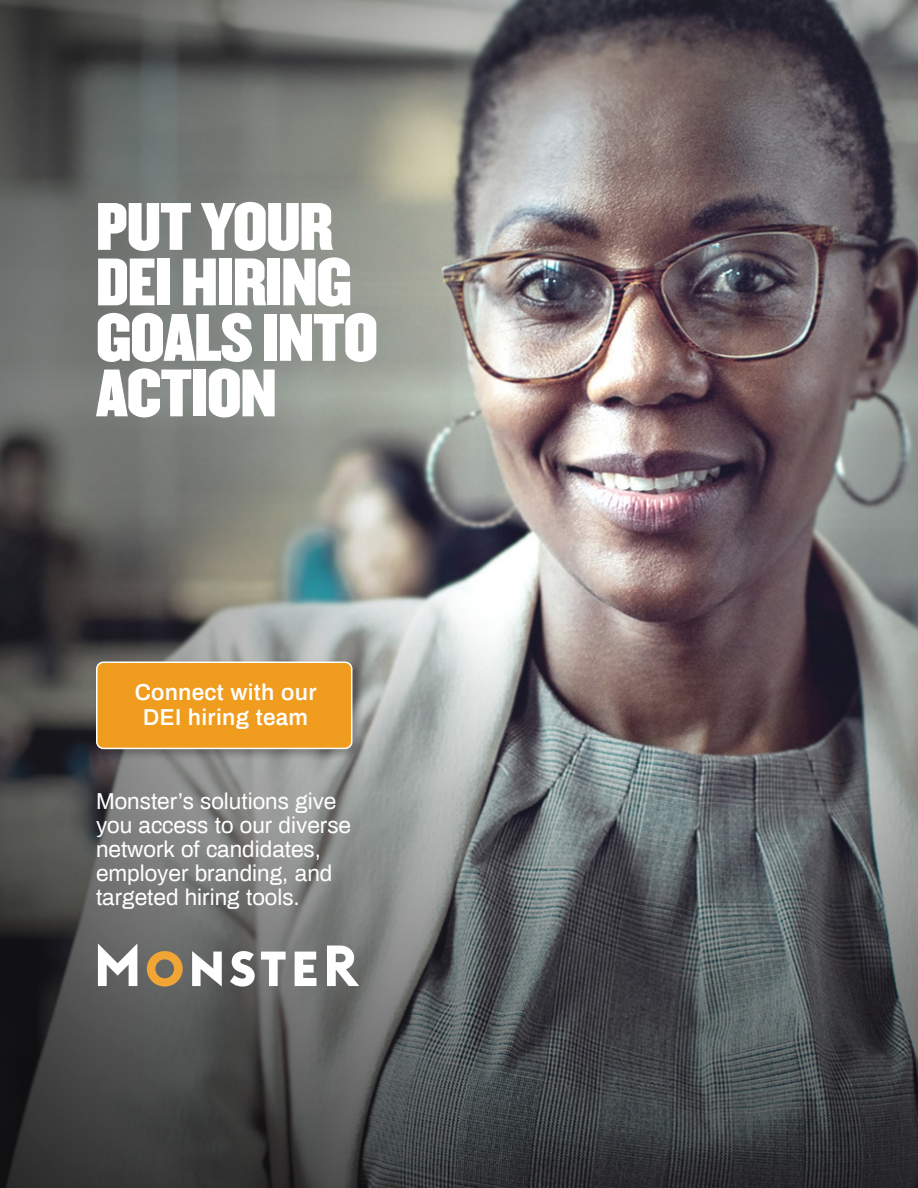
<style>
.page{position:relative;width:918px;height:1188px;background:#fff}
.page>*{position:absolute;margin:0;border:0;box-sizing:border-box;transform-origin:0 0}
.t1{font:58.5px/55.5px "Champion Middleweight";letter-spacing:-.02em;color:#fff}
.t2{font:22.5px/24px "Archivo";color:#fff}
.t3{font:600 22.5px "Archivo";letter-spacing:.01em;color:#fff}
</style>
<div class="page">
<img style="left:0;top:0;width:918px;height:1188px">
<svg style="left:192px;top:951px;width:30px;height:36px"></svg>
<svg style="left:261px;top:952px;width:25px;height:34px"></svg>
<svg style="left:295px;top:952px;width:21px;height:34px"></svg>
<svg style="left:327px;top:946px;width:32px;height:40px"></svg>
<svg style="left:98px;top:944px;width:39px;height:42px"></svg>
<svg style="left:230px;top:951px;width:25px;height:36px"></svg>
<svg style="left:147px;top:951px;width:36px;height:36px"></svg>
<div style="left:93px;top:658px;width:272px;height:104px;background:#231f20;opacity:.37"></div>
<div style="left:97px;top:662px;width:255px;height:86px;background:#f09c1f;border-radius:7px"></div>
<div style="left:96px;top:662px;width:257px;height:87px;border:2px solid #fff;border-radius:7px"></div>
<p class="t1" style="left:96px;top:197px;width:238px">PUT YOUR</p>
<p class="t1" style="left:96px;top:253px;width:284px">DEI HIRING<br>GOALS INTO<br>ACTION</p>
<p class="t3" style="left:135px;top:677px;width:184px">Connect with our</p>
<p class="t3" style="left:143px;top:702px;width:166px">DEI hiring team</p>
<p class="t2" style="left:96px;top:789px;width:257px">Monster’s solutions give you access to our diverse network of candidates, employer branding, and targeted hiring tools.</p>
</div>
